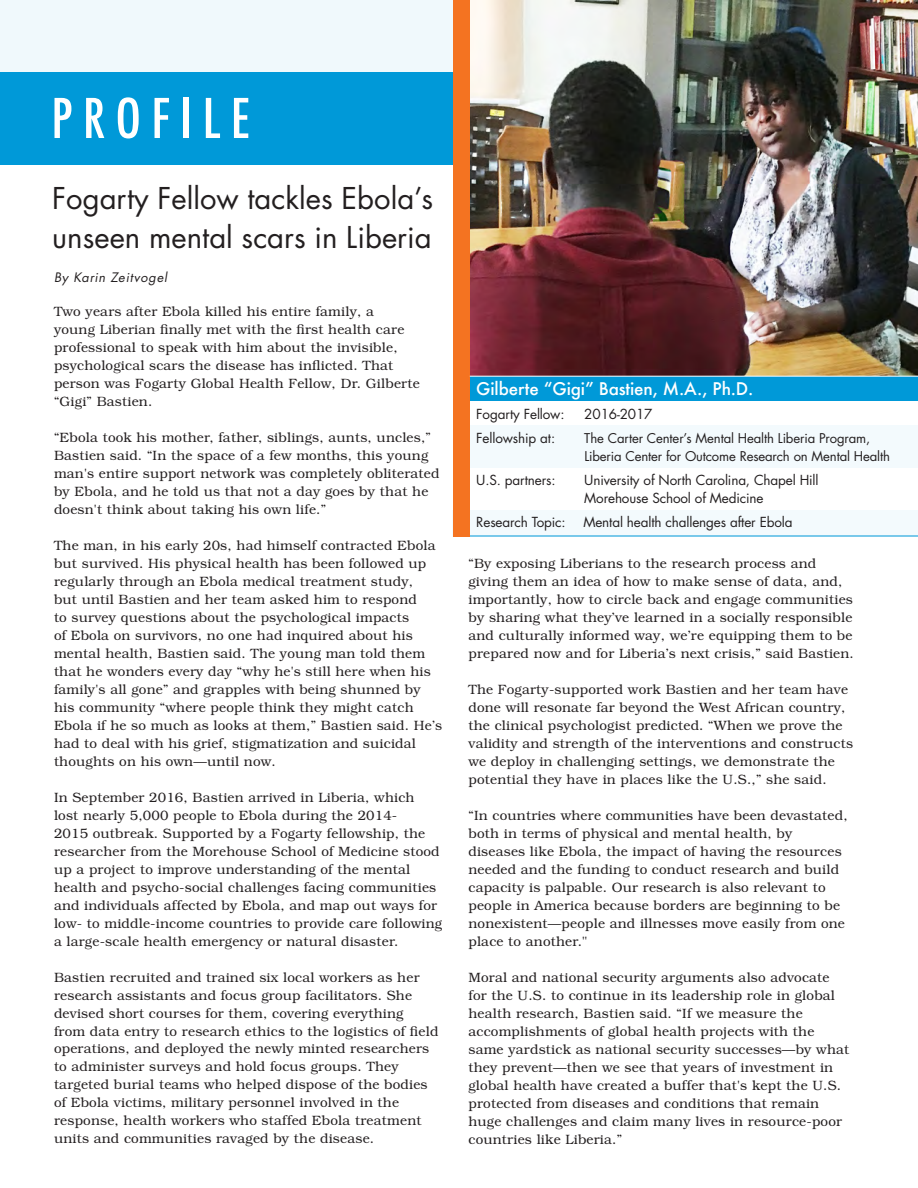
<style>
.page{position:relative;width:918px;height:1188px;background:#fff}
.page>*{position:absolute;margin:0;border:0;box-sizing:border-box;transform-origin:0 0}
.t1{font:500 condensed 53.25px "Futura";letter-spacing:.2em;color:#fff}
.t2{font:29.25px/39px "Futura Std";color:#231f20}
.t3{font:500 17.1px "Futura";letter-spacing:-.01em;color:#fff}
.t4{font:300 13.5px/18px "Bookman Std";letter-spacing:.015em;color:#231f20}
.t5{font:13.5px "Futura Std";letter-spacing:-.01em;color:#231f20}
.t6{font:13.2px/18px "Futura Std";letter-spacing:-.01em;color:#231f20}
.t7{font:italic 12.75px "Futura Std";letter-spacing:.06em;color:#231f20}
</style>
<div class="page">
<div style="left:453px;top:510px;width:465px;height:27px;background:#79c9ea"></div>
<svg style="left:469px;top:401px;width:449px;height:135px"></svg>
<div style="left:0;top:0;width:453px;height:72px;background:#f0f9fc"></div>
<div style="left:0;top:72px;width:848px;height:93px;background:#0099d8"></div>
<div style="left:453px;top:425px;width:465px;height:43px;background:#f3fafd"></div>
<img style="left:469px;top:0;width:449px;height:376px">
<div style="left:455px;top:376px;width:463px;height:25px;background:#0099d8"></div>
<div style="left:453px;top:0;width:16px;height:536px;background:#f47321"></div>
<hr style="left:470px;top:376px;width:448px;height:1px;background:#fff">
<h1 class="t1" style="left:51px;top:84px;width:200px">PROFILE</h1>
<h1 class="t2" style="left:52px;top:179px;width:382px">Fogarty Fellow tackles Ebola’s unseen mental scars in Liberia</h1>
<p class="t7" style="left:54px;top:269px;width:115px">By Karin Zeitvogel</p>
<p class="t4" style="left:54px;top:302px;width:367px">Two years after Ebola killed his entire family, a<br>young Liberian finally met with the first health care professional to speak with him about the invisible, psychological scars the disease has inflicted. That person was Fogarty Global Health Fellow, Dr. Gilberte “Gigi” Bastien.</p>
<p class="t4" style="left:54px;top:428px;width:387px">“Ebola took his mother, father, siblings, aunts, uncles,” Bastien said. “In the space of a few months, this young man's entire support network was completely obliterated by Ebola, and he told us that not a day goes by that he doesn't think about taking his own life.”</p>
<p class="t4" style="left:54px;top:536px;width:390px">The man, in his early 20s, had himself contracted Ebola but survived. His physical health has been followed up regularly through an Ebola medical treatment study,<br>but until Bastien and her team asked him to respond<br>to survey questions about the psychological impacts<br>of Ebola on survivors, no one had inquired about his mental health, Bastien said. The young man told them that he wonders every day “why he's still here when his family's all gone” and grapples with being shunned by his community “where people think they might catch Ebola if he so much as looks at them,” Bastien said. He’s had to deal with his grief, stigmatization and suicidal thoughts on his own—until now.</p>
<p class="t4" style="left:54px;top:788px;width:390px">In September 2016, Bastien arrived in Liberia, which lost nearly 5,000 people to Ebola during the 2014-<br>2015 outbreak. Supported by a Fogarty fellowship, the researcher from the Morehouse School of Medicine stood up a project to improve understanding of the mental health and psycho-social challenges facing communities and individuals affected by Ebola, and map out ways for low- to middle-income countries to provide care following a large-scale health emergency or natural disaster.</p>
<p class="t4" style="left:54px;top:968px;width:386px">Bastien recruited and trained six local workers as her research assistants and focus group facilitators. She devised short courses for them, covering everything<br>from data entry to research ethics to the logistics of field operations, and deployed the newly minted researchers to administer surveys and hold focus groups. They targeted burial teams who helped dispose of the bodies of Ebola victims, military personnel involved in the response, health workers who staffed Ebola treatment units and communities ravaged by the disease.</p>
<p class="t3" style="left:476px;top:377px;width:279px">Gilberte “Gigi” Bastien, M.A., Ph.D.</p>
<p class="t5" style="left:476px;top:405px;width:90px">Fogarty Fellow:</p>
<p class="t5" style="left:584px;top:405px;width:70px">2016-2017</p>
<p class="t5" style="left:476px;top:429px;width:80px">Fellowship at:</p>
<p class="t6" style="left:584px;top:429px;width:307px">The Carter Center’s Mental Health Liberia Program,<br>Liberia Center for Outcome Research on Mental Health</p>
<p class="t5" style="left:476px;top:471px;width:81px">U.S. partners:</p>
<p class="t5" style="left:584px;top:471px;width:236px">University of North Carolina, Chapel Hill</p>
<p class="t5" style="left:584px;top:489px;width:181px">Morehouse School of Medicine</p>
<p class="t5" style="left:476px;top:513px;width:91px">Research Topic:</p>
<p class="t5" style="left:583px;top:513px;width:211px">Mental health challenges after Ebola</p>
<p class="t4" style="left:469px;top:555px;width:387px">“By exposing Liberians to the research process and giving them an idea of how to make sense of data, and, importantly, how to circle back and engage communities by sharing what they’ve learned in a socially responsible and culturally informed way, we’re equipping them to be prepared now and for Liberia’s next crisis,” said Bastien.</p>
<p class="t4" style="left:469px;top:680px;width:386px">The Fogarty-supported work Bastien and her team have done will resonate far beyond the West African country, the clinical psychologist predicted. “When we prove the validity and strength of the interventions and constructs we deploy in challenging settings, we demonstrate the potential they have in places like the U.S.,” she said.</p>
<p class="t4" style="left:469px;top:806px;width:381px">“In countries where communities have been devastated, both in terms of physical and mental health, by diseases like Ebola, the impact of having the resources needed and the funding to conduct research and build capacity is palpable. Our research is also relevant to people in America because borders are beginning to be nonexistent—people and illnesses move easily from one place to another."</p>
<p class="t4" style="left:469px;top:968px;width:382px">Moral and national security arguments also advocate for the U.S. to continue in its leadership role in global health research, Bastien said. “If we measure the accomplishments of global health projects with the same yardstick as national security successes—by what they prevent—then we see that years of investment in global health have created a buffer that's kept the U.S. protected from diseases and conditions that remain huge challenges and claim many lives in resource-poor countries like Liberia.”</p>
</div>
